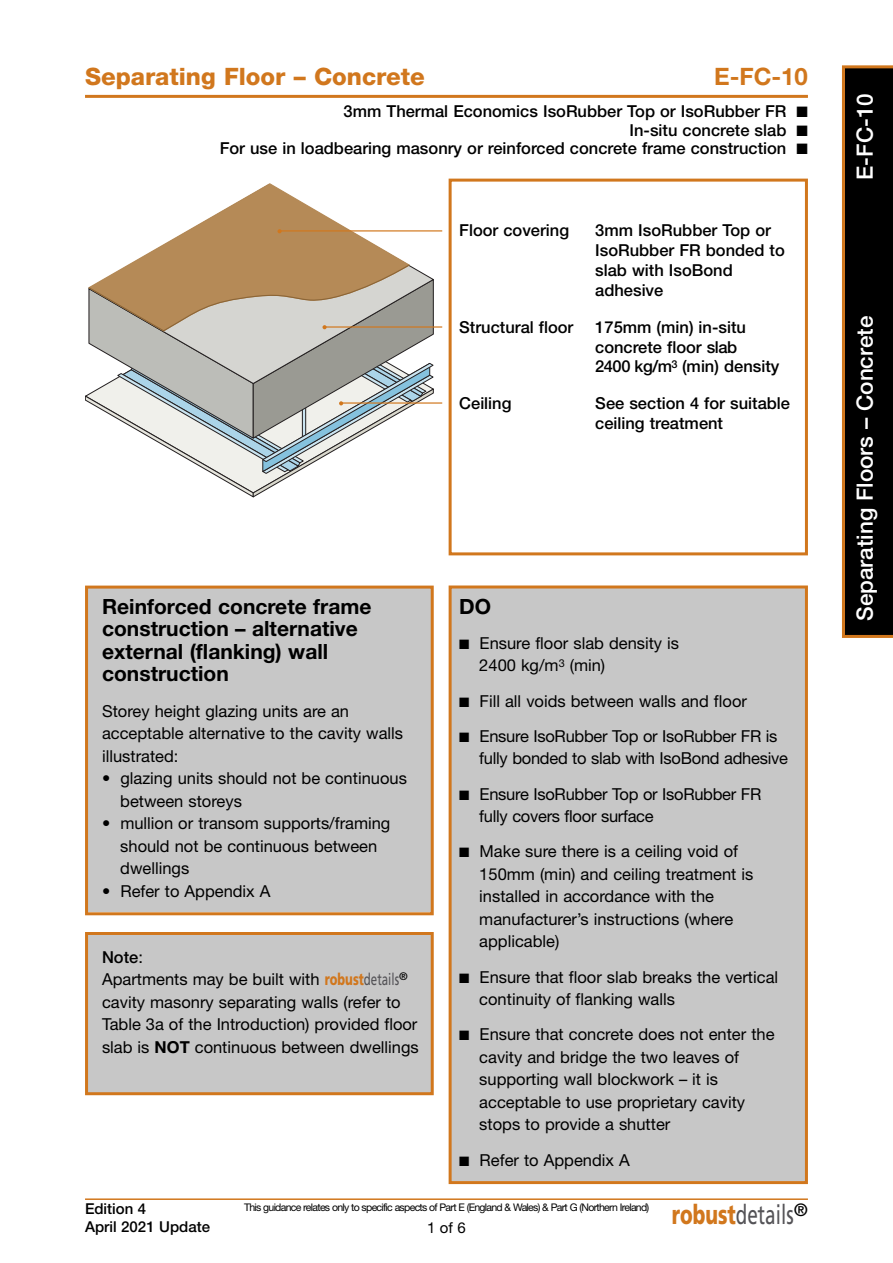
<style>
.page{position:relative;width:893px;height:1263px;background:#fff}
.page>*{position:absolute;margin:0;border:0;box-sizing:border-box;transform-origin:0 0}
.t1{font:27px "Frutiger";color:#545357;scale:.7 1}
.t2{font:800 24px "Helvetica Neue";color:#d1771d}
.t3{font:700 24px "Helvetica Neue";color:#d1771d}
.t4{font:500 22.5px "Helvetica Neue";color:#fff}
.t5{font:700 21px/22.5px "Helvetica Neue";color:#000}
.t6{font:17.85px "Frutiger";color:#000}
.t7{font:16.5px/22.5px "Helvetica Neue";color:#000}
.t8{font:500 16.5px/19.8px "Helvetica Neue";color:#000}
.t9{font:500 15px/18px "Helvetica Neue";color:#000}
.t10{font:15px "Helvetica Neue";color:#000}
.t11{font:10.5px "Helvetica Neue";letter-spacing:-.065em;color:#000}
.s1{font-weight:500}
.s2{font-family:"Frutiger";font-weight:900;color:#d1771d}
.s3{font-family:"Frutiger";color:#545357}
.s4{font-weight:700}
.s5{font-weight:900;color:#d1771d}
</style>
<div class="page">
<div style="left:88px;top:589px;width:343px;height:323px;background:#c7c7c7"></div>
<div style="left:85px;top:586px;width:349px;height:329px;border:3px solid #d1771d"></div>
<svg style="left:129px;top:183px;width:281px;height:81px"></svg>
<svg style="left:842px;top:65px;width:51px;height:573px;background:#0e0802"></svg>
<div style="left:452px;top:588px;width:353px;height:593px;background:#c7c7c7"></div>
<div style="left:449px;top:585px;width:359px;height:599px;border:3px solid #d1771d"></div>
<hr style="left:85px;top:1198px;width:723px;height:2px;background:#d1771d">
<hr style="left:85px;top:95px;width:723px;height:3px;background:#d1771d">
<div style="left:449px;top:179px;width:359px;height:376px;border:3px solid #d1771d"></div>
<hr style="left:325px;top:326px;width:117px;height:2px;background:#d1771d">
<hr style="left:342px;top:402px;width:100px;height:2px;background:#d1771d">
<svg style="left:85px;top:264px;width:349px;height:233px"></svg>
<div style="left:88px;top:935px;width:343px;height:157px;background:#c7c7c7"></div>
<div style="left:85px;top:932px;width:349px;height:163px;border:3px solid #d1771d"></div>
<hr style="left:280px;top:230px;width:162px;height:1px;background:#d1771d">
<svg style="left:277px;top:229px;width:5px;height:4px"></svg>
<h2 class="t2" style="left:85px;top:68px;width:341px">Separating Floor – Concrete</h2>
<h2 class="t3" style="left:714px;top:68px;width:95px">E-FC-10</h2>
<p class="t8" style="left:220px;top:104px;width:590px;line-height:18.1px;text-align:right">3mm Thermal Economics IsoRubber Top or IsoRubber FR ■<br>In-situ concrete slab ■<br>For use in loadbearing masonry or reinforced concrete frame construction ■</p>
<p class="t8" style="left:459px;top:222px;width:111px">Floor covering</p>
<p class="t8" style="left:595px;top:222px;width:191px">3mm IsoRubber Top or<br>IsoRubber FR bonded to slab with IsoBond adhesive</p>
<p class="t8" style="left:459px;top:318px;width:116px">Structural floor</p>
<p class="t8" style="left:595px;top:318px;width:186px">175mm (min) in-situ concrete floor slab<br>2400 kg/m<sup>3</sup> (min) density</p>
<p class="t8" style="left:459px;top:395px;width:54px">Ceiling</p>
<p class="t8" style="left:595px;top:395px;width:196px">See section 4 for suitable ceiling treatment</p>
<p class="t5" style="left:102px;top:597px;width:271px">Reinforced concrete frame construction – alternative external (flanking) wall construction</p>
<p class="t7" style="left:102px;top:701px;width:303px">Storey height glazing units are an acceptable alternative to the cavity walls illustrated:</p>
<p class="t7" style="left:120px;top:769px;width:288px;text-indent:-18px">• glazing units should not be continuous between storeys</p>
<p class="t7" style="left:120px;top:814px;width:272px;text-indent:-18px">• mullion or transom supports/framing should not be continuous between dwellings</p>
<p class="t7" style="left:102px;top:881px;width:170px">• Refer to Appendix A</p>
<p class="t7" style="left:102px;top:947px;width:318px"><span class="s1">Note</span>:<br>Apartments may be built with <span class="s2">robust</span><span class="s3">details</span><sup>® </sup>cavity masonry separating walls (refer to Table 3a of the Introduction) provided floor slab is <span class="s4">NOT</span> continuous between dwellings</p>
<p class="t5" style="left:459px;top:597px;width:33px">DO</p>
<p class="t7" style="left:479px;top:633px;width:201px;text-indent:-20px">■ Ensure floor slab density is<br>2400 kg/m<sup>3</sup> (min)</p>
<p class="t7" style="left:459px;top:691px;width:289px">■ Fill all voids between walls and floor</p>
<p class="t7" style="left:479px;top:726px;width:310px;text-indent:-20px">■ Ensure IsoRubber Top or IsoRubber FR is fully bonded to slab with IsoBond adhesive</p>
<p class="t7" style="left:479px;top:784px;width:284px;text-indent:-20px">■ Ensure IsoRubber Top or IsoRubber FR fully covers floor surface</p>
<p class="t7" style="left:479px;top:842px;width:276px;text-indent:-20px">■ Make sure there is a ceiling void of<br>150mm (min) and ceiling treatment is installed in accordance with the manufacturer’s instructions (where applicable)</p>
<p class="t7" style="left:479px;top:967px;width:300px;text-indent:-20px">■ Ensure that floor slab breaks the vertical continuity of flanking walls</p>
<p class="t7" style="left:479px;top:1025px;width:297px;text-indent:-20px">■ Ensure that concrete does not enter the cavity and bridge the two leaves of supporting wall blockwork – it is acceptable to use proprietary cavity stops to provide a shutter</p>
<p class="t7" style="left:459px;top:1150px;width:172px">■ Refer to Appendix A</p>
<p class="t9" style="left:85px;top:1201px;width:127px">Edition 4<br>April 2021 Update</p>
<p class="t11" style="left:244px;top:1203px;width:407px">This guidance relates only to specific aspects of Part E (England &amp; Wales) &amp; Part G (Northern Ireland)</p>
<p class="t6" style="left:794px;top:1202px;width:16px">®</p>
<h1 class="t1" style="left:672px;top:1203px;width:176px"><span class="s5">robust</span>details</h1>
<p class="t10" style="left:427px;top:1222px;width:40px">1 of 6</p>
<h3 class="t4" style="left:857px;top:180px;width:88px;rotate:-90deg">E-FC-10</h3>
<h3 class="t4" style="left:857px;top:621px;width:306px;rotate:-90deg">Separating Floors – Concrete</h3>
</div>
